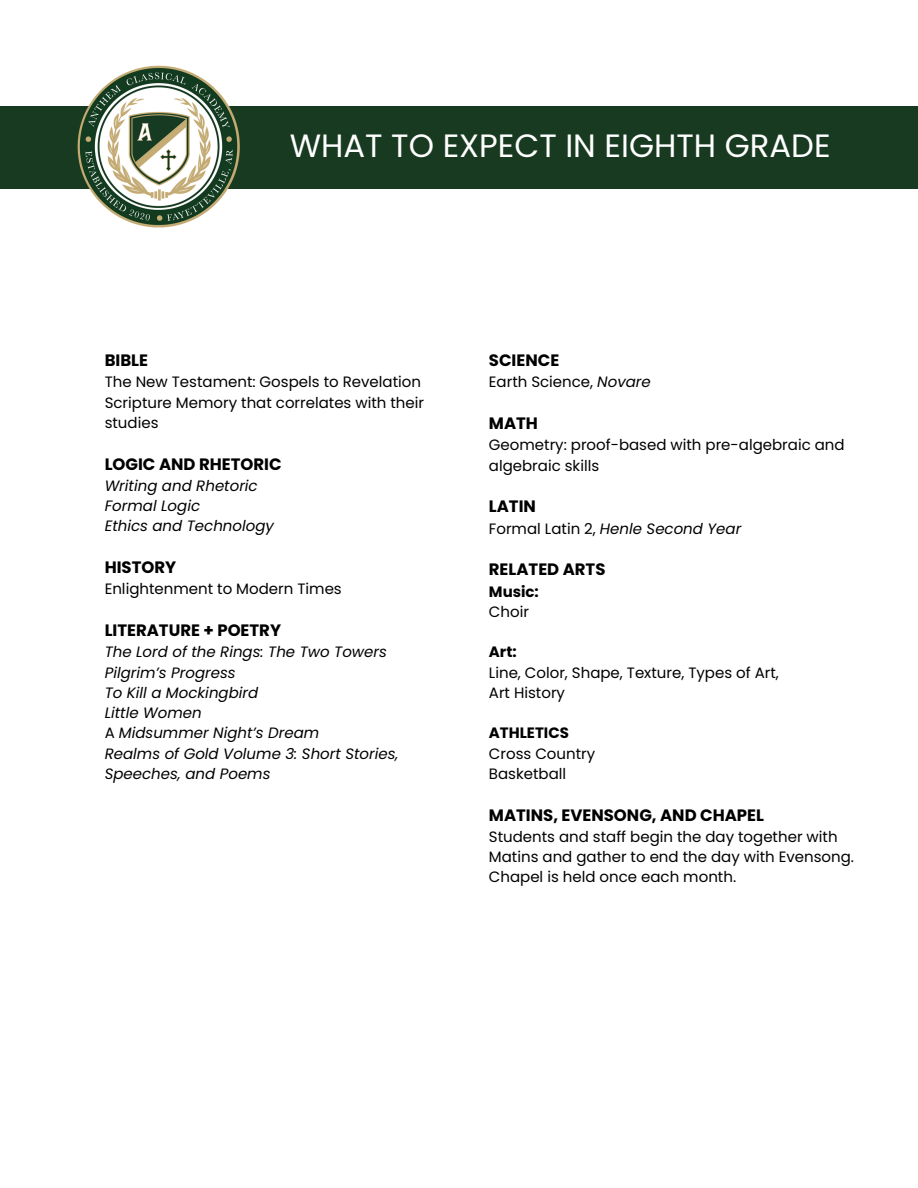
<style>
.page{position:relative;width:918px;height:1188px;background:#fff}
.page>*{position:absolute;margin:0;border:0;box-sizing:border-box;transform-origin:0 0}
.t1{font:32.25px "Poppins";color:#fff}
.t2{font:700 16.5px "Poppins";color:#000}
.t3{font:15px/20.2px "Poppins";color:#000}
.t4{font:italic 15px/20.2px "Poppins";color:#000}
.t5{font:700 15px "Poppins";color:#000}
.s1{font-style:normal}
.s2{font-style:italic}
</style>
<div class="page">
<div style="left:0;top:106px;width:918px;height:83px;background:#183a21"></div>
<img style="left:77px;top:65px;width:163px;height:163px">
<h1 class="t1" style="left:290px;top:123px;width:542px">WHAT TO EXPECT IN EIGHTH GRADE</h1>
<p class="t2" style="left:105px;top:349px;width:45px">BIBLE</p>
<p class="t3" style="left:105px;top:372px;width:318px">The New Testament: Gospels to Revelation</p>
<p class="t3" style="left:105px;top:392px;width:321px">Scripture Memory that correlates with their studies</p>
<p class="t2" style="left:105px;top:452px;width:178px">LOGIC AND RHETORIC</p>
<p class="t4" style="left:105px;top:476px;width:155px">Writing and Rhetoric</p>
<p class="t4" style="left:105px;top:496px;width:97px">Formal Logic</p>
<p class="t4" style="left:105px;top:516px;width:171px">Ethics and Technology</p>
<p class="t2" style="left:105px;top:556px;width:73px">HISTORY</p>
<p class="t3" style="left:105px;top:579px;width:239px">Enlightenment to Modern Times</p>
<p class="t2" style="left:105px;top:619px;width:178px">LITERATURE + POETRY</p>
<p class="t4" style="left:105px;top:642px;width:284px">The Lord of the Rings: The Two Towers</p>
<p class="t4" style="left:105px;top:662px;width:133px">Pilgrim’s Progress</p>
<p class="t4" style="left:105px;top:683px;width:155px">To Kill a Mockingbird</p>
<p class="t4" style="left:105px;top:703px;width:99px">Little Women</p>
<p class="t4" style="left:105px;top:723px;width:216px"><span class="s1">A</span> Midsummer Night’s Dream</p>
<p class="t4" style="left:105px;top:743px;width:295px">Realms of Gold Volume 3: Short Stories,<br>Speeches, and Poems</p>
<p class="t2" style="left:489px;top:349px;width:72px">SCIENCE</p>
<p class="t3" style="left:489px;top:372px;width:163px">Earth Science, <span class="s2">Novare</span></p>
<p class="t2" style="left:489px;top:412px;width:51px">MATH</p>
<p class="t3" style="left:489px;top:435px;width:357px">Geometry: proof-based with pre-algebraic and algebraic skills</p>
<p class="t2" style="left:489px;top:495px;width:49px">LATIN</p>
<p class="t4" style="left:489px;top:518px;width:254px"><span class="s1">Formal Latin 2,</span> Henle Second Year</p>
<p class="t2" style="left:489px;top:558px;width:118px">RELATED ARTS</p>
<p class="t5" style="left:489px;top:581px;width:51px">Music:</p>
<p class="t3" style="left:489px;top:602px;width:42px">Choir</p>
<p class="t5" style="left:489px;top:642px;width:29px">Art:</p>
<p class="t3" style="left:489px;top:662px;width:291px">Line, Color, Shape, Texture, Types of Art,</p>
<p class="t3" style="left:489px;top:683px;width:78px">Art History</p>
<p class="t5" style="left:489px;top:723px;width:82px">ATHLETICS</p>
<p class="t3" style="left:489px;top:743px;width:108px">Cross Country</p>
<p class="t3" style="left:489px;top:764px;width:79px">Basketball</p>
<p class="t2" style="left:489px;top:803px;width:277px">MATINS, EVENSONG, AND CHAPEL</p>
<p class="t3" style="left:489px;top:827px;width:367px">Students and staff begin the day together with<br>Matins and gather to end the day with Evensong.</p>
<p class="t3" style="left:489px;top:867px;width:249px">Chapel is held once each month.</p>
</div>
